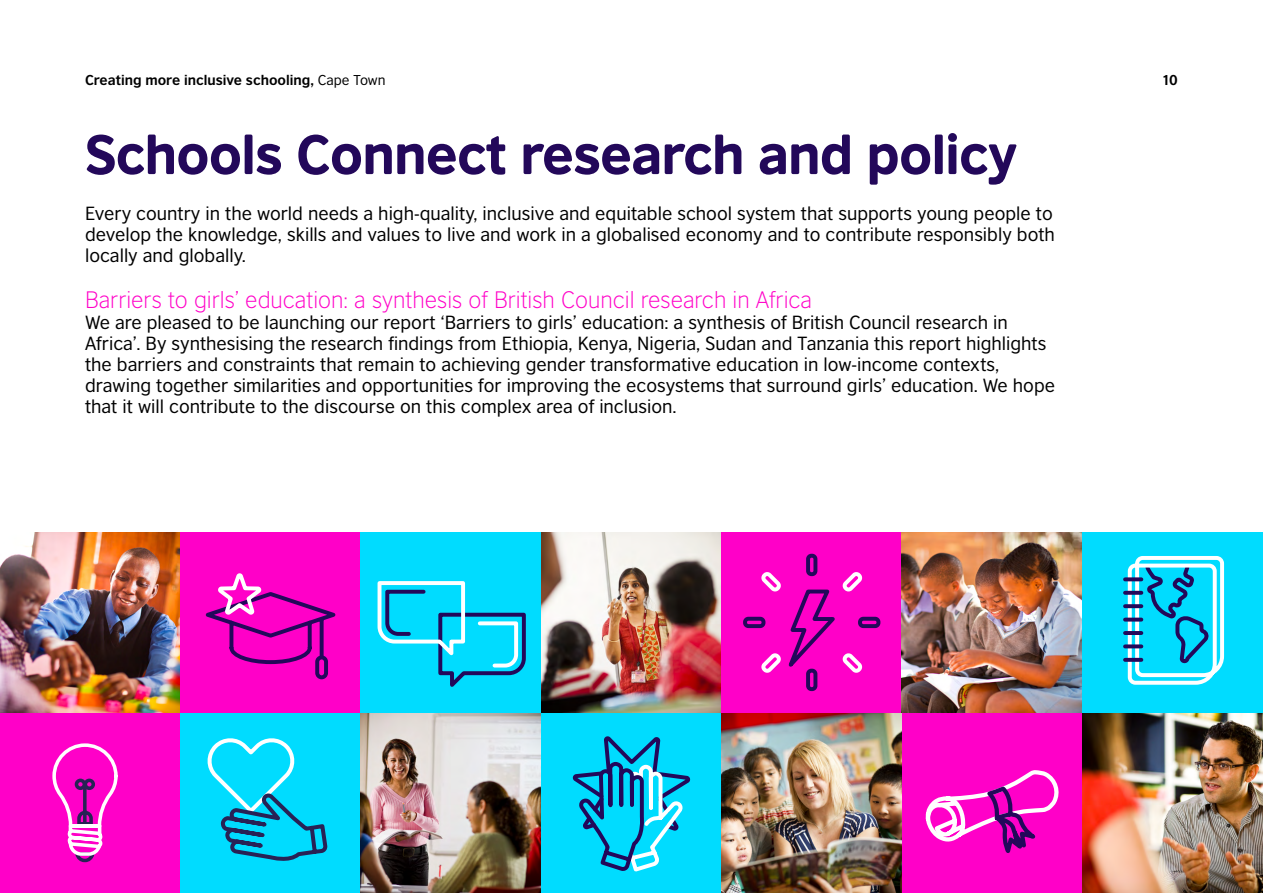
<style>
.page{position:relative;width:1263px;height:893px;background:#fff}
.page>*{position:absolute;margin:0;border:0;box-sizing:border-box;transform-origin:0 0}
.t1{font:52.35px "British Council Sans Headline";letter-spacing:-.02em;color:#23085a}
.t2{font:300 22.35px "British Council Sans";color:#ff00c8}
.t3{font:18px/21px "British Council Sans";color:#000;text-align:justify}
.t4{font:700 13.5px "British Council Sans";color:#000}
.s1{font-weight:400}
</style>
<div class="page">
<div style="left:0;top:713px;width:180px;height:180px;background:#ff00c8"></div>
<div style="left:180px;top:713px;width:181px;height:180px;background:#00dcff"></div>
<img style="left:361px;top:713px;width:180px;height:180px">
<div style="left:541px;top:713px;width:180px;height:180px;background:#00dcff"></div>
<svg style="left:572px;top:736px;width:119px;height:136px"></svg>
<img style="left:721px;top:713px;width:181px;height:180px">
<div style="left:902px;top:713px;width:180px;height:180px;background:#ff00c8"></div>
<svg style="left:925px;top:770px;width:134px;height:83px"></svg>
<img style="left:1082px;top:713px;width:181px;height:180px">
<img style="left:0;top:532px;width:180px;height:181px">
<div style="left:180px;top:532px;width:181px;height:181px;background:#ff00c8"></div>
<div style="left:361px;top:532px;width:180px;height:181px;background:#00dcff"></div>
<img style="left:541px;top:532px;width:180px;height:181px">
<div style="left:721px;top:532px;width:181px;height:181px;background:#ff00c8"></div>
<svg style="left:743px;top:553px;width:138px;height:139px"></svg>
<img style="left:902px;top:532px;width:180px;height:181px">
<div style="left:1082px;top:532px;width:181px;height:181px;background:#00dcff"></div>
<svg style="left:1126px;top:556px;width:99px;height:129px"></svg>
<svg style="left:1125px;top:577px;width:16px;height:4px"></svg>
<svg style="left:1125px;top:591px;width:16px;height:4px"></svg>
<svg style="left:1125px;top:604px;width:16px;height:4px"></svg>
<svg style="left:1125px;top:618px;width:16px;height:4px"></svg>
<hr style="left:1125px;top:631px;width:16px;height:4px;background:#23085a">
<svg style="left:1125px;top:644px;width:16px;height:4px"></svg>
<svg style="left:1125px;top:658px;width:16px;height:4px"></svg>
<svg style="left:205px;top:573px;width:131px;height:92px"></svg>
<div style="left:315px;top:655px;width:13px;height:24px;border:4px solid #23085a;border-radius:4px"></div>
<svg style="left:377px;top:581px;width:149px;height:106px"></svg>
<svg style="left:208px;top:738px;width:119px;height:123px"></svg>
<svg style="left:52px;top:743px;width:66px;height:119px"></svg>
<p class="t4" style="left:85px;top:71px;width:302px">Creating more inclusive schooling, <span class="s1">Cape Town</span></p>
<p class="t4" style="left:1162px;top:71px;width:18px">10</p>
<h1 class="t1" style="left:85px;top:114px;width:934px">Schools Connect research and policy</h1>
<p class="t3" style="left:85px;top:203px;width:971px">Every country in the world needs a high-quality, inclusive and equitable school system that supports young people to develop the knowledge, skills and values to live and work in a globalised economy and to contribute responsibly both locally and globally.</p>
<p class="t2" style="left:85px;top:287px;width:728px">Barriers to girls’ education: a synthesis of British Council research in Africa</p>
<p class="t3" style="left:85px;top:312px;width:971px;text-align:left">We are pleased to be launching our report ‘Barriers to girls’ education: a synthesis of British Council research in Africa’. By synthesising the research findings from Ethiopia, Kenya, Nigeria, Sudan and Tanzania this report highlights the barriers and constraints that remain to achieving gender transformative education in low-income contexts, drawing together similarities and opportunities for improving the ecosystems that surround girls’ education. We hope that it will contribute to the discourse on this complex area of inclusion.</p>
</div>
